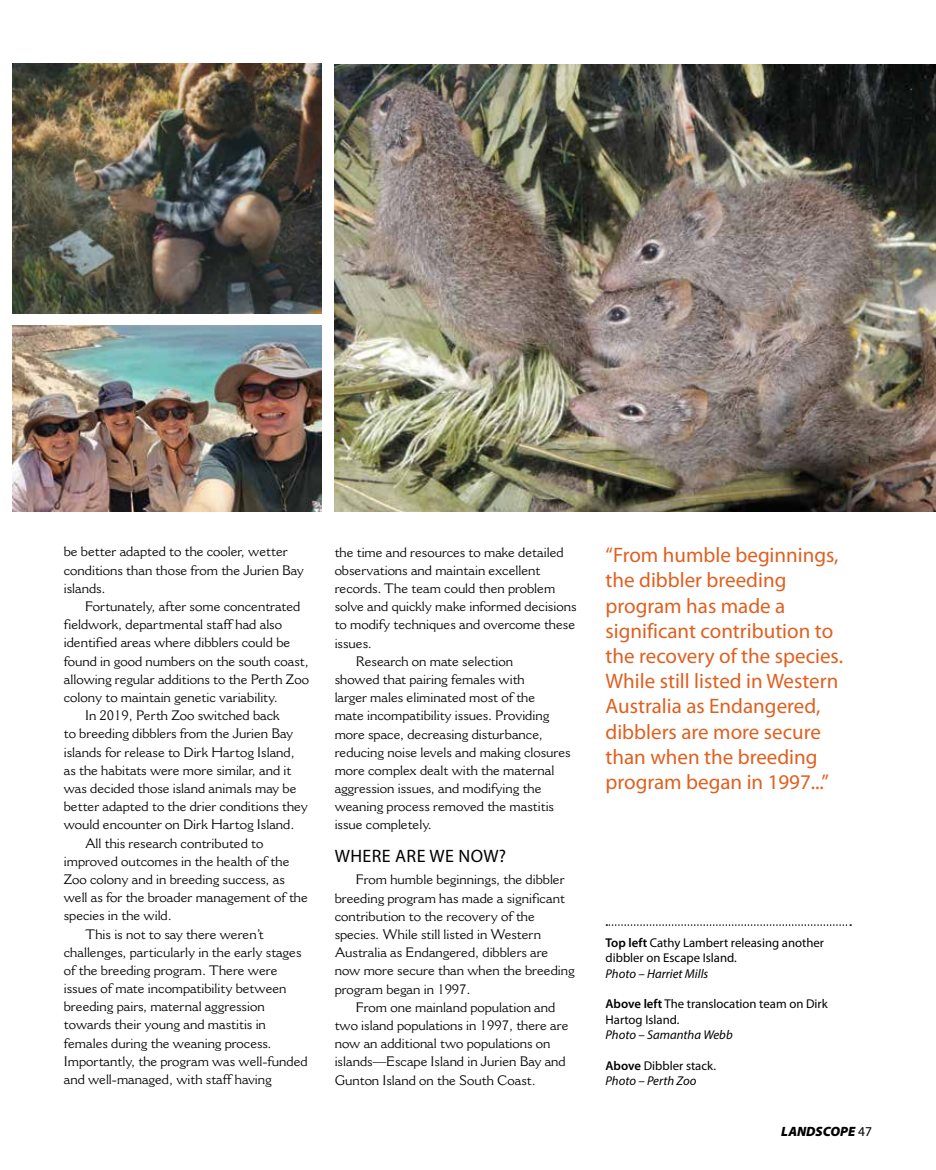
<style>
.page{position:relative;width:936px;height:1170px;background:#fff}
.page>*{position:absolute;margin:0;border:0;box-sizing:border-box;transform-origin:0 0}
.t1{font:21px/25.2px "Myriad Pro";color:#df6020}
.t2{font:18px "Myriad Pro";letter-spacing:.02em;color:#000}
.t3{font:13.5px/18.1px "Cantoria MT Pro";color:#000}
.t4{font:italic 900 13.5px "Myriad Pro";color:#000}
.t5{font:12.75px/15.3px "Myriad Pro";color:#000}
.t6{font:italic 12.75px/15.3px "Myriad Pro";color:#000}
.s1{font-weight:600}
.s2{font-weight:600;font-style:normal}
.s3{font-style:normal}
.s4{font-weight:400;font-style:normal}
</style>
<div class="page">
<img style="left:13px;top:64px;width:309px;height:249px">
<img style="left:13px;top:326px;width:309px;height:185px">
<img style="left:334px;top:64px;width:601px;height:447px">
<svg style="left:606px;top:924px;width:245px;height:1px"></svg>
<p class="t3" style="left:64px;top:542px;width:241px">be better adapted to the cooler, wetter conditions than those from the Jurien Bay islands.</p>
<p class="t3" style="left:85px;top:597px;width:217px">Fortunately, after some concentrated</p>
<p class="t3" style="left:64px;top:615px;width:220px">fieldwork, departmental staff had also</p>
<p class="t3" style="left:64px;top:633px;width:228px">identified areas where dibblers could be</p>
<p class="t3" style="left:64px;top:651px;width:247px">found in good numbers on the south coast,</p>
<p class="t3" style="left:64px;top:669px;width:247px">allowing regular additions to the Perth Zoo</p>
<p class="t3" style="left:64px;top:687px;width:215px">colony to maintain genetic variability.</p>
<p class="t3" style="left:85px;top:706px;width:196px">In 2019, Perth Zoo switched back</p>
<p class="t3" style="left:64px;top:724px;width:231px">to breeding dibblers from the Jurien Bay</p>
<p class="t3" style="left:64px;top:742px;width:232px">islands for release to Dirk Hartog Island,</p>
<p class="t3" style="left:64px;top:760px;width:229px">as the habitats were more similar, and it</p>
<p class="t3" style="left:64px;top:778px;width:234px">was decided those island animals may be</p>
<p class="t3" style="left:64px;top:797px;width:245px">better adapted to the drier conditions they</p>
<p class="t3" style="left:64px;top:815px;width:232px">would encounter on Dirk Hartog Island.</p>
<p class="t3" style="left:85px;top:833px;width:180px">All this research contributed to</p>
<p class="t3" style="left:64px;top:851px;width:227px">improved outcomes in the health of the</p>
<p class="t3" style="left:64px;top:869px;width:223px">Zoo colony and in breeding success, as</p>
<p class="t3" style="left:64px;top:888px;width:245px">well as for the broader management of the</p>
<p class="t3" style="left:64px;top:906px;width:110px">species in the wild.</p>
<p class="t3" style="left:85px;top:924px;width:180px">This is not to say there weren’t</p>
<p class="t3" style="left:64px;top:942px;width:239px">challenges, particularly in the early stages</p>
<p class="t3" style="left:64px;top:960px;width:215px">of the breeding program. There were</p>
<p class="t3" style="left:64px;top:978px;width:224px">issues of mate incompatibility between</p>
<p class="t3" style="left:64px;top:997px;width:202px">breeding pairs, maternal aggression</p>
<p class="t3" style="left:64px;top:1015px;width:204px">towards their young and mastitis in</p>
<p class="t3" style="left:64px;top:1033px;width:209px">females during the weaning process.</p>
<p class="t3" style="left:64px;top:1051px;width:245px">Importantly, the program was well-funded</p>
<p class="t3" style="left:64px;top:1069px;width:209px">and well-managed, with staff having</p>
<p class="t3" style="left:334px;top:542px;width:230px">the time and resources to make detailed</p>
<p class="t3" style="left:334px;top:560px;width:207px">observations and maintain excellent</p>
<p class="t3" style="left:334px;top:579px;width:222px">records. The team could then problem</p>
<p class="t3" style="left:334px;top:597px;width:243px">solve and quickly make informed decisions</p>
<p class="t3" style="left:334px;top:615px;width:242px">to modify techniques and overcome these</p>
<p class="t3" style="left:334px;top:633px;width:39px">issues.</p>
<p class="t3" style="left:356px;top:651px;width:159px">Research on mate selection</p>
<p class="t3" style="left:334px;top:669px;width:191px">showed that pairing females with</p>
<p class="t3" style="left:334px;top:688px;width:202px">larger males eliminated most of the</p>
<p class="t3" style="left:334px;top:706px;width:216px">mate incompatibility issues. Providing</p>
<p class="t3" style="left:334px;top:724px;width:210px">more space, decreasing disturbance,</p>
<p class="t3" style="left:334px;top:742px;width:237px">reducing noise levels and making closures</p>
<p class="t3" style="left:334px;top:760px;width:221px">more complex dealt with the maternal</p>
<p class="t3" style="left:334px;top:779px;width:208px">aggression issues, and modifying the</p>
<p class="t3" style="left:334px;top:797px;width:221px">weaning process removed the mastitis</p>
<p class="t3" style="left:334px;top:815px;width:99px">issue completely.</p>
<h2 class="t2" style="left:335px;top:844px;width:173px">WHERE ARE WE NOW?</h2>
<p class="t3" style="left:334px;top:870px;width:241px;text-indent:21px">From humble beginnings, the dibbler breeding program has made a significant contribution to the recovery of the species. While still listed in Western Australia as Endangered, dibblers are now more secure than when the breeding program began in 1997.</p>
<p class="t3" style="left:334px;top:997px;width:235px;text-indent:21px">From one mainland population and two island populations in 1997, there are now an additional two populations on islands—Escape Island in Jurien Bay and Gunton Island on the South Coast.</p>
<p class="t1" style="left:605px;top:542px;width:239px">“From humble beginnings, the dibbler breeding program has made a significant contribution to the recovery of the species.<br>While still listed in Western<br>Australia as Endangered, dibblers are more secure than when the breeding program began in 1997...”</p>
<p class="t5" style="left:605px;top:934px;width:220px"><span class="s1">Top left</span> Cathy Lambert releasing another dibbler on Escape Island.</p>
<p class="t6" style="left:605px;top:965px;width:104px">Photo – Harriet Mills</p>
<p class="t5" style="left:605px;top:996px;width:224px"><span class="s1">Above left</span> The translocation team on Dirk<br>Hartog Island.</p>
<p class="t6" style="left:605px;top:1026px;width:129px">Photo – Samantha Webb</p>
<p class="t6" style="left:605px;top:1057px;width:112px"><span class="s2">Above</span> <span class="s3">Dibbler stack.<br></span>Photo – Perth Zoo</p>
<p class="t4" style="left:781px;top:1122px;width:92px">LANDSCOPE <span class="s4">47</span></p>
</div>
